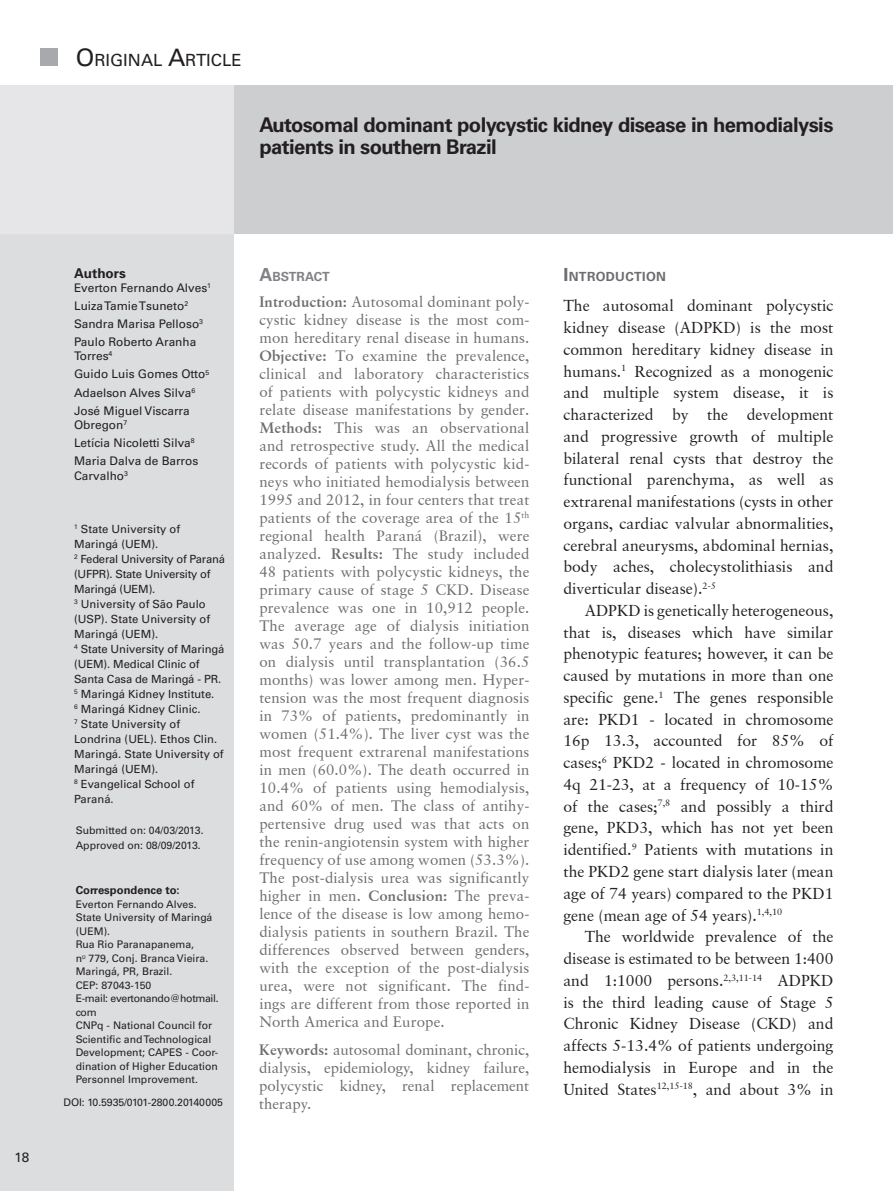
<style>
.page{position:relative;width:893px;height:1191px;background:#fff}
.page>*{position:absolute;margin:0;border:0;box-sizing:border-box;transform-origin:0 0}
.Título_Português{font:700 20.25px/22.5px "Univers LT Std";letter-spacing:-.03em;color:#231f20}
.t1{font:16.8px "Univers LT Std";color:#231f20}
.Texto{font:15.75px/21.8px "Garamond Retrospective S Si";color:#231f20;text-align:justify}
.Texto_-_1º_paragráfo{font:15.75px/21.8px "Garamond Retrospective S Si";color:#231f20;text-align:justify}
.Abstract{font:15px/18px "Garamond Retrospective S Si";letter-spacing:.01em;color:#6c6d70;text-align:justify}
.keywords{font:15px/18px "Garamond Retrospective S Si";color:#6c6d70;text-align:justify}
.Tópico__Autores{font:13.5px "Univers 65 Bold";color:#231f20}
.t2{font:13.5px "Univers LT Std";color:#231f20}
.Intertítulo{font:700 12.6px "Univers LT Std";letter-spacing:.03em;color:#6c6d70}
.Intertilulo__Resumo{font:700 12.6px "Univers LT Std";color:#808285}
.Nome_dos_autores{font:11.85px/14px "Univers LT Std";color:#231f20}
.Afiliações{font:11.25px/15px "Univers LT Std";color:#231f20}
.Afiliações-2{font:11.25px/15px "Univers LT Std";letter-spacing:-.02em;color:#231f20}
.Correspondência_para{font:700 11.25px "Univers LT Std";color:#231f20}
.Autor_correspondente{font:10.5px/13.5px "Univers LT Std";color:#231f20}
.Data_de_subs_aprova{font:10.5px "Univers LT Std";color:#231f20}
.Afiliações-3{font:10.5px/13.5px "Univers LT Std";color:#231f20}
.Autor_correspondente-2{font:10.5px/13.5px "Univers LT Std";letter-spacing:-.03em;color:#231f20}
.s1{font-size:24px}
.s2{font-family:"Gatineau Plain"}
.s3{font-size:18px}
.s4{font-weight:700}
</style>
<div class="page">
<div style="left:40px;top:49px;width:17px;height:17px;background:#a8a9ad"></div>
<div style="left:0;top:85px;width:234px;height:1106px;background:#dcdddf"></div>
<div style="left:0;top:85px;width:893px;height:149px;background:linear-gradient(to right,#e2e2e4,#c5c6c8)"></div>
<p class="t1" style="left:76px;top:50px;width:165px"><span class="s1">O</span> RIGINAL <span class="s1">A</span>RTICLE</p>
<p class="Título_Português" style="left:259px;top:113px;width:576px">Autosomal dominant polycystic kidney disease in hemodialysis patients in southern Brazil</p>
<p class="t2" style="left:15px;top:1149px;width:16px">18</p>
<p class="Tópico__Autores" style="left:74px;top:265px;width:53px">Authors</p>
<p class="Nome_dos_autores" style="left:74px;top:280px;width:139px">Everton Fernando Alves<sup>1</sup></p>
<p class="Nome_dos_autores" style="left:74px;top:299px;width:116px">Luiza Tamie Tsuneto<sup>2</sup></p>
<p class="Nome_dos_autores" style="left:74px;top:317px;width:131px">Sandra Marisa Pelloso<sup>3</sup></p>
<p class="Nome_dos_autores" style="left:74px;top:335px;width:124px">Paulo Roberto Aranha<br>Torres<sup>4</sup></p>
<p class="Nome_dos_autores" style="left:74px;top:367px;width:137px">Guido Luis Gomes Otto<sup>5</sup></p>
<p class="Nome_dos_autores" style="left:74px;top:385px;width:123px">Adaelson Alves Silva<sup>6</sup></p>
<p class="Nome_dos_autores" style="left:74px;top:404px;width:117px">José Miguel Viscarra<br>Obregon<sup>7</sup></p>
<p class="Nome_dos_autores" style="left:74px;top:436px;width:122px">Letícia Nicoletti Silva<sup>8</sup></p>
<p class="Nome_dos_autores" style="left:74px;top:454px;width:126px;line-height:14.4px">Maria Dalva de Barros<br>Carvalho<sup>3</sup></p>
<p class="Afiliações" style="left:74px;top:521px;width:107px"><sup>1</sup> State University of<br>Maringá (UEM).</p>
<p class="Afiliações-2" style="left:74px;top:551px;width:152px"><sup>2</sup> Federal University of Paraná (UFPR). State University of<br>Maringá (UEM).</p>
<p class="Afiliações" style="left:74px;top:596px;width:138px"><sup>3</sup> University of São Paulo (USP). State University of<br>Maringá (UEM).</p>
<p class="Afiliações" style="left:74px;top:641px;width:152px"><sup>4</sup> State University of Maringá (UEM). Medical Clinic of<br>Santa Casa de Maringá - PR.</p>
<p class="Afiliações" style="left:74px;top:686px;width:142px"><sup>5</sup> Maringá Kidney Institute.</p>
<p class="Afiliações" style="left:74px;top:701px;width:128px"><sup>6</sup> Maringá Kidney Clinic.</p>
<p class="Afiliações" style="left:74px;top:716px;width:151px"><sup>7</sup> State University of<br>Londrina (UEL). Ethos Clin.<br>Maringá. State University of<br>Maringá (UEM).</p>
<p class="Afiliações" style="left:74px;top:776px;width:122px"><sup>8</sup> Evangelical School of<br>Paraná.</p>
<p class="Data_de_subs_aprova" style="left:76px;top:823px;width:129px">Submitted on: 04/03/2013.</p>
<p class="Data_de_subs_aprova" style="left:76px;top:839px;width:127px">Approved on: 08/09/2013.</p>
<p class="Correspondência_para" style="left:76px;top:884px;width:106px">Correspondence to:</p>
<p class="Autor_correspondente" style="left:76px;top:897px;width:122px">Everton Fernando Alves.</p>
<p class="Afiliações-3" style="left:76px;top:911px;width:138px">State University of Maringá (UEM).</p>
<p class="Autor_correspondente" style="left:76px;top:938px;width:134px">Rua Rio Paranapanema,<br>n<span class="s2">º</span> 779, Conj. Branca Vieira.<br>Maringá, PR, Brazil.</p>
<p class="Autor_correspondente" style="left:76px;top:978px;width:77px">CEP: 87043-150</p>
<p class="Autor_correspondente-2" style="left:76px;top:992px;width:145px">E-mail: evertonando@hotmail. com</p>
<p class="Autor_correspondente" style="left:76px;top:1019px;width:144px">CNPq - National Council for<br>Scientific and Technological<br>Development; CAPES - Coor&shy;dination of Higher Education<br>Personnel Improvement.</p>
<p class="Autor_correspondente" style="left:64px;top:1095px;width:161px">DOI: 10.5935/0101-2800.20140005</p>
<p class="Intertilulo__Resumo" style="left:259px;top:269px;width:72px"><span class="s3">A</span>BSTRACT</p>
<p class="Abstract" style="left:259px;top:293px;width:272px"><span class="s4">Introduction:</span> Autosomal dominant poly&shy;cystic kidney disease is the most com&shy;mon hereditary renal disease in humans.<br><span class="s4">Objective:</span> To examine the prevalence, clinical and laboratory characteristics of patients with polycystic kidneys and relate disease manifestations by gender.<br><span class="s4">Methods:</span> This was an observational and retrospective study. All the medical records of patients with polycystic kid&shy;neys who initiated hemodialysis between 1995 and 2012, in four centers that treat patients of the coverage area of the 15<sup>th </sup>regional health Paraná (Brazil), were analyzed. <span class="s4">Results:</span> The study included 48 patients with polycystic kidneys, the primary cause of stage 5 CKD. Disease prevalence was one in 10,912 people.<br>The average age of dialysis initiation was 50.7 years and the follow-up time on dialysis until transplantation (36.5 months) was lower among men. Hyper&shy;tension was the most frequent diagnosis in 73% of patients, predominantly in women (51.4%). The liver cyst was the most frequent extrarenal manifestations in men (60.0%). The death occurred in 10.4% of patients using hemodialysis, and 60% of men. The class of antihy&shy;pertensive drug used was that acts on the renin-angiotensin system with higher frequency of use among women (53.3%).<br>The post-dialysis urea was significantly higher in men. <span class="s4">Conclusion:</span> The preva&shy;lence of the disease is low among hemo&shy;dialysis patients in southern Brazil. The differences observed between genders, with the exception of the post-dialysis urea, were not significant. The find&shy;ings are different from those reported in North America and Europe.</p>
<p class="keywords" style="left:259px;top:1040px;width:272px"><span class="s4">Keywords:</span> autosomal dominant, chronic, dialysis, epidemiology, kidney failure, polycystic kidney, renal replacement therapy.</p>
<p class="Intertítulo" style="left:563px;top:269px;width:104px"><span class="s3">I</span> NTRODUCTION</p>
<p class="Texto_-_1º_paragráfo" style="left:563px;top:295px;width:272px">The autosomal dominant polycystic kidney disease (ADPKD) is the most common hereditary kidney disease in humans.<sup>1</sup> Recognized as a monogenic and multiple system disease, it is characterized by the development and progressive growth of multiple bilateral renal cysts that destroy the functional parenchyma, as well as extrarenal manifestations (cysts in other organs, cardiac valvular abnormalities, cerebral aneurysms, abdominal hernias, body aches, cholecystolithiasis and diverticular disease).<sup>2-5</sup></p>
<p class="Texto" style="left:563px;top:599px;width:272px;text-indent:21px">ADPKD is genetically heterogeneous, that is, diseases which have similar phenotypic features; however, it can be caused by mutations in more than one specific gene.<sup>1</sup> The genes responsible are: PKD1 - located in chromosome 16p 13.3, accounted for 85% of cases;<sup>6</sup> PKD2 - located in chromosome 4q 21-23, at a frequency of 10-15% of the cases;<sup>7,8</sup> and possibly a third gene, PKD3, which has not yet been identified.<sup>9</sup> Patients with mutations in the PKD2 gene start dialysis later (mean age of 74 years) compared to the PKD1 gene (mean age of 54 years).<sup>1,4,10</sup></p>
<p class="Texto" style="left:563px;top:925px;width:272px;text-indent:21px">The worldwide prevalence of the disease is estimated to be between 1:400 and 1:1000 persons.<sup>2,3,11-14</sup> ADPKD is the third leading cause of Stage 5<br>Chronic Kidney Disease (CKD) and affects 5-13.4% of patients undergoing hemodialysis in Europe and in the United States<sup>12,15-18</sup>, and about 3% in</p>
</div>
